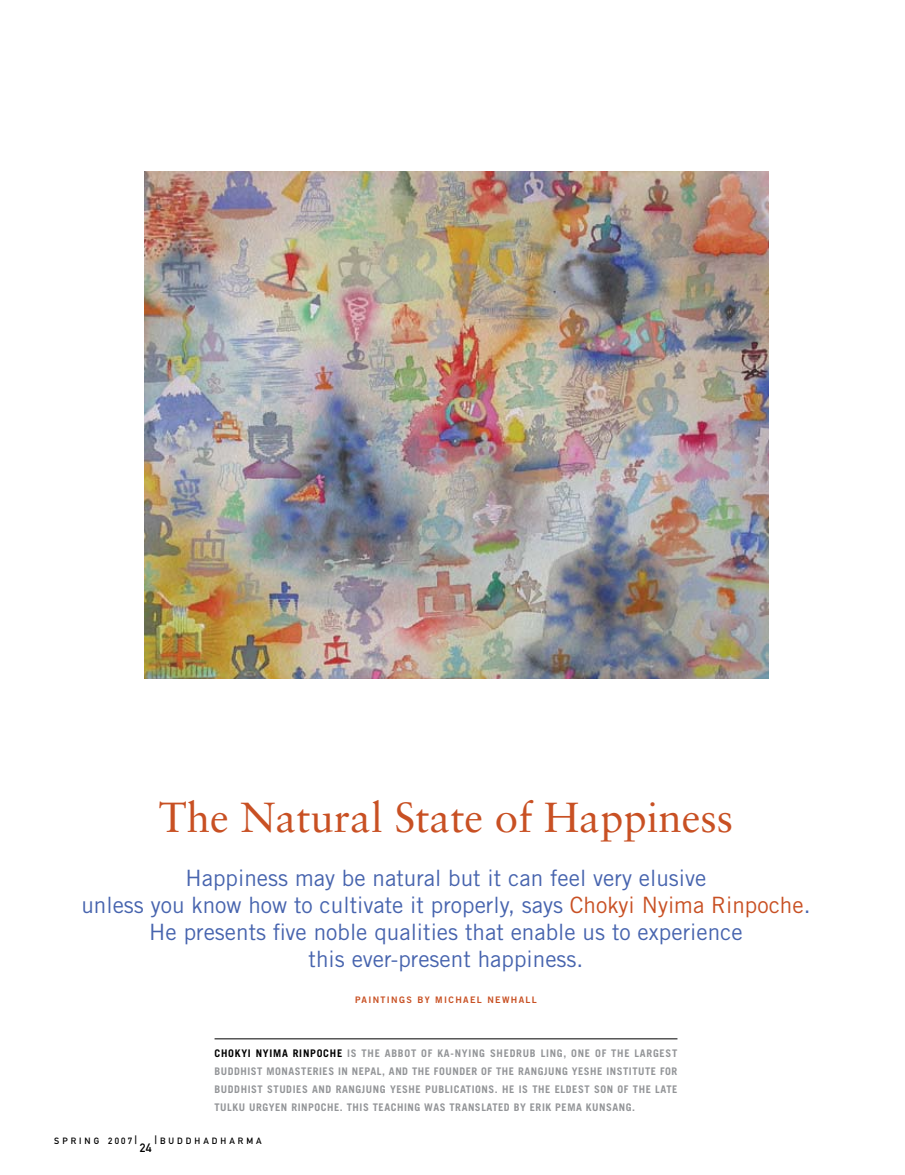
<style>
.page{position:relative;width:905px;height:1175px;background:#fff}
.page>*{position:absolute;margin:0;border:0;box-sizing:border-box;transform-origin:0 0}
.t1{font:42px "Sabon";color:#c85023}
.t2{font:22.5px/27px "Trade Gothic";color:#4764ae;text-align:center}
.t3{font:12px "DIN Mittelschrift";color:#000}
.t4{font:700 10.5px/18px "Trade Gothic";letter-spacing:.05em;color:#939598;text-align:justify}
.t5{font:9px "Trade Gothic Bold Two";letter-spacing:.15em;color:#c85023}
.t6{font:9px "DIN Mittelschrift";letter-spacing:.335em;color:#000}
.s1{color:#c85023}
.s2{color:#000}
.s3{font-size:12px}
</style>
<div class="page">
<hr style="left:214px;top:1038px;width:463px;height:1px;background:#000">
<img style="left:145px;top:171px;width:623px;height:508px">
<h1 class="t1" style="left:159px;top:792px;width:576px">The Natural State of Happiness</h1>
<h2 class="t2" style="left:81px;top:864px;width:730px">Happiness may be natural but it can feel very elusive<br>unless you know how to cultivate it properly, says <span class="s1">Chokyi Nyima Rinpoche</span>.<br>He presents five noble qualities that enable us to experience<br>this ever-present happiness.</h2>
<p class="t5" style="left:355px;top:994px;width:183px">PAINTINGS BY MICHAEL N EWHALL</p>
<p class="t4" style="left:214px;top:1044px;width:464px"><span class="s2">CHOKYI NYIMA RINPOCHE</span> IS THE ABBOT OF KA-NYING SHEDRUB LING, ONE OF THE LARGEST BUDDHIST MONASTERIES IN NEPAL, AND THE FOUNDER OF THE RANGJUNG YESHE INSTITUTE FOR BUDDHIST STUDIES AND RANGJUNG YESHE PUBLICATIONS. HE IS THE ELDEST SON OF THE LATE TULKU URGYEN RINPOCHE. THIS TEACHING WAS TRANSLATED BY ERIK PEMA KUNSANG.</p>
<p class="t6" style="left:54px;top:1135px;width:84px">SPRING 2007<span class="s3">|</span></p>
<p class="t6" style="left:154px;top:1135px;width:109px"><span class="s3">|</span>BUDDHADHARMA</p>
<p class="t3" style="left:140px;top:1140px;width:13px">24</p>
</div>
